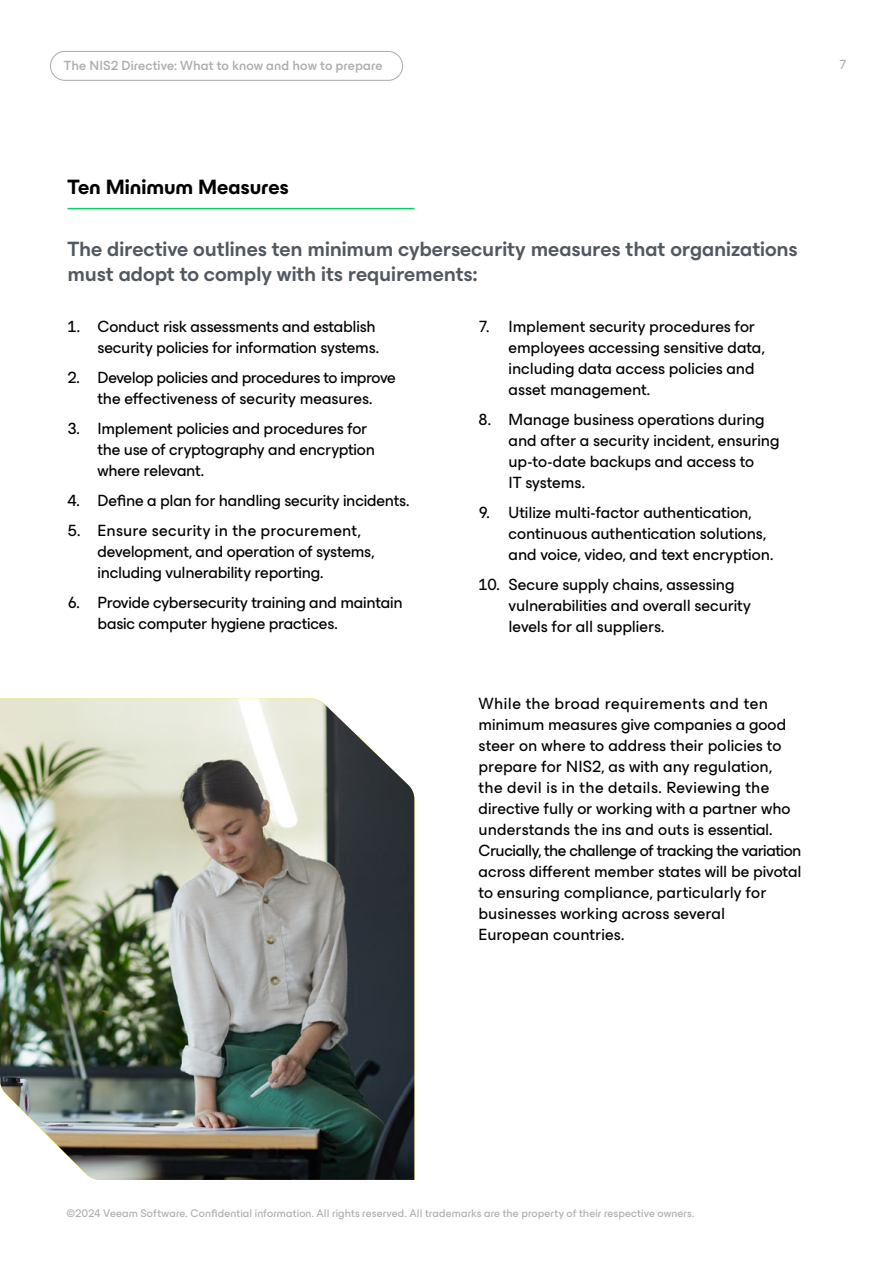
<style>
.page{position:relative;width:893px;height:1263px;background:#fff}
.page>*{position:absolute;margin:0;border:0;box-sizing:border-box;transform-origin:0 0}
.t1{font:600 21px/25.5px "ES Build Neutral";letter-spacing:-.005em;color:#505861}
.t2{font:700 21px "ES Build";letter-spacing:-.005em;color:#000}
.t3{font:16.5px/21px "ES Build Neutral";letter-spacing:-.005em;color:#000}
.t4{font:500 13.5px "ES Build";letter-spacing:.005em;color:#adacaf}
.t5{font:13.5px "ES Build";color:#adacaf}
.t6{font:11.25px "ES Build";letter-spacing:.01em;color:#adacaf}
</style>
<div class="page">
<hr style="left:68px;top:208px;width:346px;height:1px;background:#00d15f">
<div style="left:50px;top:51px;width:353px;height:30px;border:1px solid #adacaf;border-radius:14px"></div>
<img style="left:0;top:698px;width:414px;height:482px">
<p class="t4" style="left:64px;top:55px;width:320px">The NIS2 Directive: What to know and how to prepare</p>
<p class="t5" style="left:840px;top:54px;width:8px">7</p>
<p class="t2" style="left:68px;top:170px;width:223px">Ten Minimum Measures</p>
<p class="t1" style="left:68px;top:234px;width:732px">The directive outlines ten minimum cybersecurity measures that organizations must adopt to comply with its requirements:</p>
<p class="t3" style="left:68px;top:314px;width:313px;text-align:right">1. Conduct risk assessments and establish security policies for information systems.</p>
<p class="t3" style="left:68px;top:365px;width:330px;text-align:center">2. Develop policies and procedures to improve the effectiveness of security measures.</p>
<p class="t3" style="left:98px;top:416px;width:279px;text-indent:-30px">3. Implement policies and procedures for the use of cryptography and encryption where relevant.</p>
<p class="t3" style="left:68px;top:488px;width:344px">4. Define a plan for handling security incidents.</p>
<p class="t3" style="left:98px;top:518px;width:278px;text-indent:-30px">5. Ensure security in the procurement, development, and operation of systems, including vulnerability reporting.</p>
<p class="t3" style="left:98px;top:590px;width:307px;text-indent:-30px">6. Provide cybersecurity training and maintain basic computer hygiene practices.</p>
<p class="t3" style="left:509px;top:314px;width:257px;text-indent:-30px">7. Implement security procedures for employees accessing sensitive data, including data access policies and asset management.</p>
<p class="t3" style="left:509px;top:407px;width:272px;text-indent:-30px">8. Manage business operations during and after a security incident, ensuring up-to-date backups and access to<br>IT systems.</p>
<p class="t3" style="left:509px;top:500px;width:266px;text-indent:-30px">9. Utilize multi-factor authentication, continuous authentication solutions, and voice, video, and text encryption.</p>
<p class="t3" style="left:509px;top:572px;width:244px;text-indent:-30px">10. Secure supply chains, assessing vulnerabilities and overall security levels for all suppliers.</p>
<p class="t3" style="left:479px;top:691px;width:324px">While the broad requirements and ten minimum measures give companies a good steer on where to address their policies to prepare for NIS2, as with any regulation,<br>the devil is in the details. Reviewing the directive fully or working with a partner who understands the ins and outs is essential.<br>Crucially, the challenge of tracking the variation across different member states will be pivotal to ensuring compliance, particularly for businesses working across several<br>European countries.</p>
<p class="t6" style="left:66px;top:1205px;width:629px">©2024 Veeam Software. Confidential information. All rights reserved. All trademarks are the property of their respective owners.</p>
</div>
